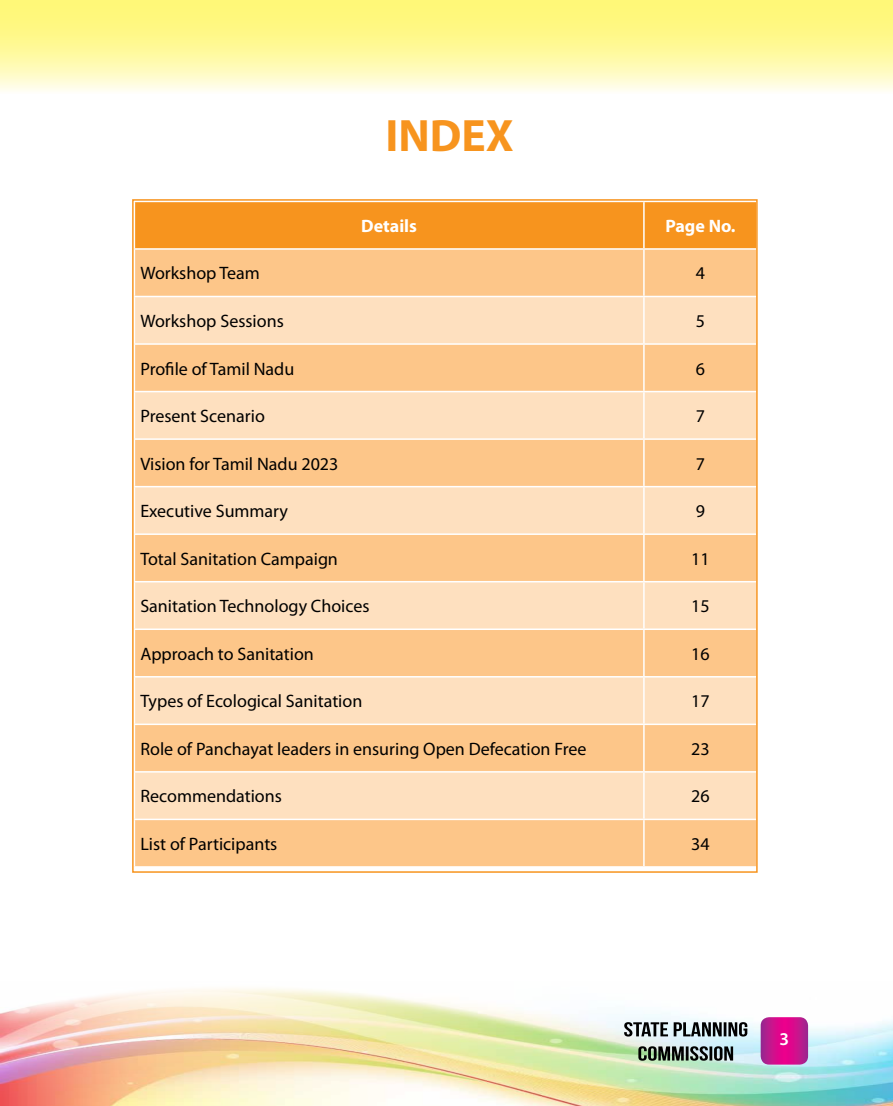
<style>
.page{position:relative;width:893px;height:1106px;background:#fff}
.page>*{position:absolute;margin:0;border:0;box-sizing:border-box;transform-origin:0 0}
.t1{font:700 45.6px "Myriad Pro";color:#f7941e}
.t2{font:18px "Myriad Pro";color:#000}
.t3{font:700 18px "Myriad Pro";color:#fff}
.t4{font:600 18px "Myriad Pro";color:#fff}
</style>
<div class="page">
<img style="left:0;top:988px;width:893px;height:118px">
<svg style="left:638px;top:1046px;width:95px;height:14px"></svg>
<svg style="left:624px;top:1022px;width:123px;height:14px;background:#70777a"></svg>
<svg style="left:761px;top:1017px;width:47px;height:47px;background:#ca128d"></svg>
<svg style="left:0;top:0;width:893px;height:91px;background:#fff99f"></svg>
<div style="left:135px;top:202px;width:620px;height:46px;background:#f7941e"></div>
<div style="left:135px;top:250px;width:620px;height:616px;background:#fdc689"></div>
<svg style="left:135px;top:297px;width:620px;height:521px;background:#fdd4a7"></svg>
<hr style="left:643px;top:202px;width:2px;height:46px;background:#fff">
<hr style="left:643px;top:250px;width:2px;height:46px;background:#fff">
<hr style="left:134px;top:296px;width:510px;height:1px;background:#fff">
<hr style="left:644px;top:296px;width:114px;height:1px;background:#fff">
<hr style="left:643px;top:297px;width:2px;height:46px;background:#fff">
<hr style="left:134px;top:343px;width:510px;height:2px;background:#fff">
<hr style="left:644px;top:343px;width:114px;height:2px;background:#fff">
<hr style="left:643px;top:345px;width:2px;height:46px;background:#fff">
<hr style="left:134px;top:391px;width:510px;height:1px;background:#fff">
<hr style="left:644px;top:391px;width:114px;height:1px;background:#fff">
<hr style="left:643px;top:392px;width:2px;height:46px;background:#fff">
<hr style="left:643px;top:487px;width:2px;height:46px;background:#fff">
<hr style="left:643px;top:582px;width:2px;height:46px;background:#fff">
<hr style="left:643px;top:677px;width:2px;height:46px;background:#fff">
<hr style="left:643px;top:772px;width:2px;height:46px;background:#fff">
<hr style="left:134px;top:438px;width:510px;height:2px;background:#fff">
<hr style="left:644px;top:438px;width:114px;height:2px;background:#fff">
<hr style="left:643px;top:440px;width:2px;height:46px;background:#fff">
<hr style="left:134px;top:486px;width:510px;height:1px;background:#fff">
<hr style="left:644px;top:486px;width:114px;height:1px;background:#fff">
<hr style="left:134px;top:533px;width:510px;height:2px;background:#fff">
<hr style="left:644px;top:533px;width:114px;height:2px;background:#fff">
<hr style="left:643px;top:535px;width:2px;height:46px;background:#fff">
<hr style="left:134px;top:581px;width:510px;height:1px;background:#fff">
<hr style="left:644px;top:581px;width:114px;height:1px;background:#fff">
<hr style="left:134px;top:628px;width:510px;height:2px;background:#fff">
<hr style="left:644px;top:628px;width:114px;height:2px;background:#fff">
<hr style="left:643px;top:630px;width:2px;height:46px;background:#fff">
<hr style="left:134px;top:676px;width:510px;height:1px;background:#fff">
<hr style="left:644px;top:676px;width:114px;height:1px;background:#fff">
<hr style="left:134px;top:723px;width:510px;height:2px;background:#fff">
<hr style="left:644px;top:723px;width:114px;height:2px;background:#fff">
<hr style="left:643px;top:725px;width:2px;height:46px;background:#fff">
<hr style="left:134px;top:771px;width:510px;height:1px;background:#fff">
<hr style="left:644px;top:771px;width:114px;height:1px;background:#fff">
<hr style="left:134px;top:818px;width:510px;height:2px;background:#fff">
<hr style="left:644px;top:818px;width:114px;height:2px;background:#fff">
<hr style="left:643px;top:820px;width:2px;height:46px;background:#fff">
<h1 class="t1" style="left:385px;top:106px;width:130px">INDEX</h1>
<p class="t3" style="left:361px;top:214px;width:57px">Details</p>
<p class="t3" style="left:665px;top:214px;width:72px">Page No.</p>
<p class="t2" style="left:140px;top:262px;width:121px">Workshop Team</p>
<p class="t2" style="left:696px;top:262px;width:11px">4</p>
<p class="t2" style="left:140px;top:310px;width:145px">Workshop Sessions</p>
<p class="t2" style="left:696px;top:310px;width:11px">5</p>
<p class="t2" style="left:140px;top:357px;width:155px">Profile of Tamil Nadu</p>
<p class="t2" style="left:696px;top:357px;width:11px">6</p>
<p class="t2" style="left:140px;top:405px;width:126px">Present Scenario</p>
<p class="t2" style="left:696px;top:405px;width:11px">7</p>
<p class="t2" style="left:140px;top:452px;width:199px">Vision for Tamil Nadu 2023</p>
<p class="t2" style="left:696px;top:452px;width:11px">7</p>
<p class="t2" style="left:140px;top:500px;width:149px">Executive Summary</p>
<p class="t2" style="left:696px;top:500px;width:11px">9</p>
<p class="t2" style="left:140px;top:547px;width:199px">Total Sanitation Campaign</p>
<p class="t2" style="left:691px;top:547px;width:20px">11</p>
<p class="t2" style="left:140px;top:595px;width:231px">Sanitation Technology Choices</p>
<p class="t2" style="left:691px;top:595px;width:20px">15</p>
<p class="t2" style="left:140px;top:642px;width:175px">Approach to Sanitation</p>
<p class="t2" style="left:691px;top:642px;width:20px">16</p>
<p class="t2" style="left:140px;top:690px;width:223px">Types of Ecological Sanitation</p>
<p class="t2" style="left:691px;top:690px;width:20px">17</p>
<p class="t2" style="left:140px;top:737px;width:448px">Role of Panchayat leaders in ensuring Open Defecation Free</p>
<p class="t2" style="left:691px;top:737px;width:20px">23</p>
<p class="t2" style="left:140px;top:785px;width:143px">Recommendations</p>
<p class="t2" style="left:691px;top:785px;width:20px">26</p>
<p class="t2" style="left:140px;top:832px;width:139px">List of Participants</p>
<p class="t2" style="left:691px;top:832px;width:20px">34</p>
<p class="t4" style="left:779px;top:1028px;width:11px">3</p>
</div>
